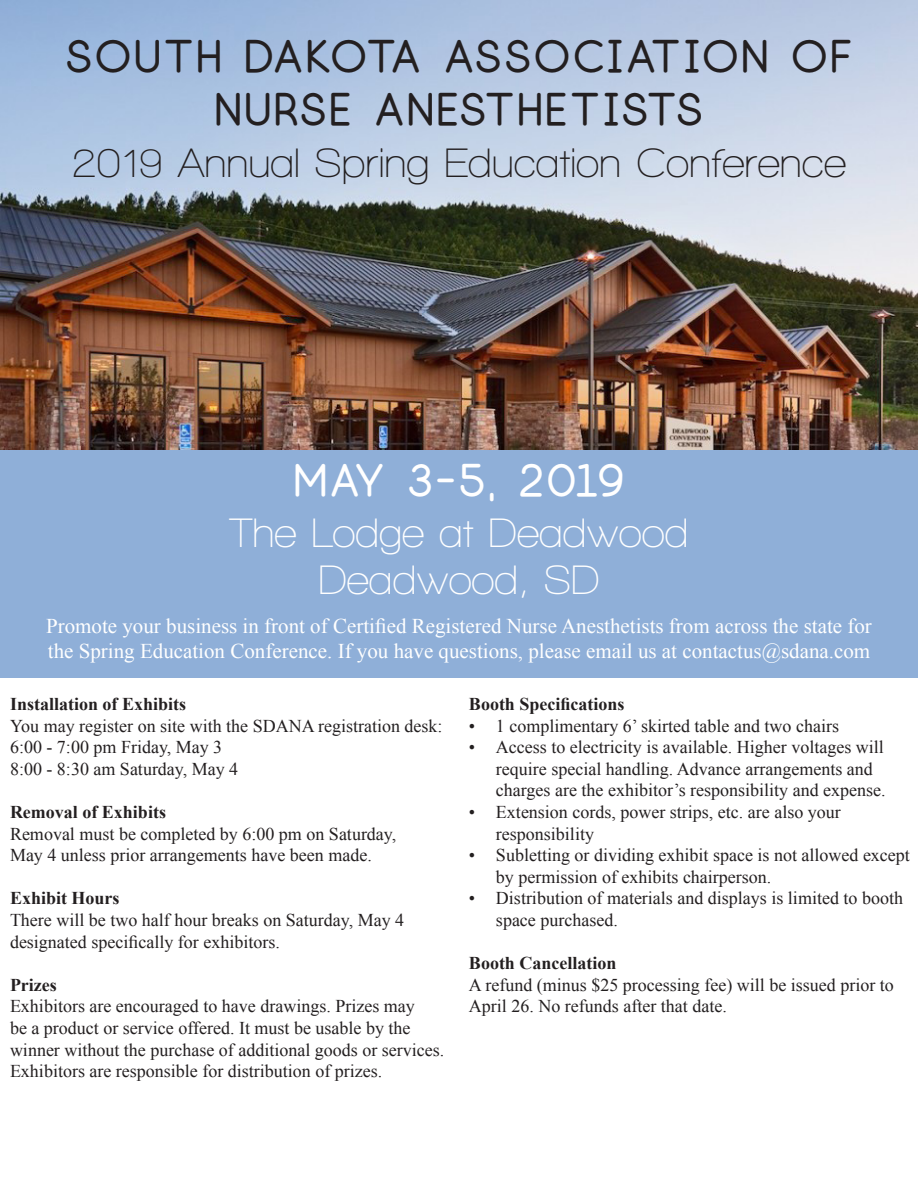
<style>
.page{position:relative;width:918px;height:1188px;background:#fff}
.page>*{position:absolute;margin:0;border:0;box-sizing:border-box;transform-origin:0 0}
.t1{font:600 42px "Walkway";color:#231f20}
.t2{font:600 42px "Walkway";color:#fff}
.t3{font:500 40.5px/52.5px "Luna";color:#231f20;text-align:center}
.t4{font:500 40.5px "Luna";letter-spacing:-.1em;color:#fff}
.t5{font:21px/25.2px "Times New Roman";color:#fff}
.t6{font:18px/21.6px "Times New Roman";color:#231f20}
.t7{font:700 18px "Times New Roman";color:#231f20}
</style>
<div class="page">
<div style="left:0;top:449px;width:918px;height:152px;background:#8fafd8"></div>
<img style="left:0;top:0;width:918px;height:449px">
<div style="left:0;top:591px;width:918px;height:86px;background:#8fafd8"></div>
<h2 class="t3" style="left:64px;top:27px;width:791px">SOUTH DAKOTA ASSOCIATION OF<br>NURSE ANESTHETISTS</h2>
<h1 class="t1" style="left:72px;top:140px;width:776px">2019 Annual Spring Education Conference</h1>
<h2 class="t4" style="left:292px;top:452px;width:335px">MAY 3-5, 2019</h2>
<h1 class="t2" style="left:230px;top:510px;width:460px">The Lodge at Deadwood</h1>
<h1 class="t2" style="left:318px;top:558px;width:283px">Deadwood, SD</h1>
<p class="t5" style="left:46px;top:613px;width:827px">Promote your business in front of Certified Registered Nurse Anesthetists from across the state for the Spring Education Conference. If you have questions, please email us at contactus@sdana.com</p>
<p class="t7" style="left:469px;top:692px;width:157px">Booth Specifications</p>
<p class="t6" style="left:469px;top:714px;width:372px">• 1 complimentary 6’ skirted table and two chairs</p>
<p class="t6" style="left:496px;top:736px;width:391px;text-indent:-27px">• Access to electricity is available. Higher voltages will require special handling. Advance arrangements and charges are the exhibitor’s responsibility and expense.</p>
<p class="t6" style="left:496px;top:801px;width:346px;text-indent:-27px">• Extension cords, power strips, etc. are also your responsibility</p>
<p class="t6" style="left:496px;top:844px;width:415px;text-indent:-27px">• Subletting or dividing exhibit space is not allowed except by permission of exhibits chairperson.</p>
<p class="t6" style="left:496px;top:887px;width:409px;text-indent:-27px">• Distribution of materials and displays is limited to booth space purchased.</p>
<p class="t7" style="left:469px;top:951px;width:149px">Booth Cancellation</p>
<p class="t6" style="left:469px;top:974px;width:426px">A refund (minus $25 processing fee) will be issued prior to<br>April 26. No refunds after that date.</p>
<p class="t7" style="left:10px;top:692px;width:178px">Installation of Exhibits</p>
<p class="t6" style="left:10px;top:714px;width:434px">You may register on site with the SDANA registration desk:<br>6:00 - 7:00 pm Friday, May 3<br>8:00 - 8:30 am Saturday, May 4</p>
<p class="t7" style="left:10px;top:800px;width:158px">Removal of Exhibits</p>
<p class="t6" style="left:10px;top:822px;width:388px">Removal must be completed by 6:00 pm on Saturday,<br>May 4 unless prior arrangements have been made.</p>
<p class="t7" style="left:10px;top:886px;width:111px">Exhibit Hours</p>
<p class="t6" style="left:10px;top:909px;width:396px">There will be two half hour breaks on Saturday, May 4 designated specifically for exhibitors.</p>
<p class="t7" style="left:10px;top:972px;width:48px">Prizes</p>
<p class="t6" style="left:10px;top:995px;width:436px">Exhibitors are encouraged to have drawings. Prizes may<br>be a product or service offered. It must be usable by the winner without the purchase of additional goods or services.<br>Exhibitors are responsible for distribution of prizes.</p>
</div>
